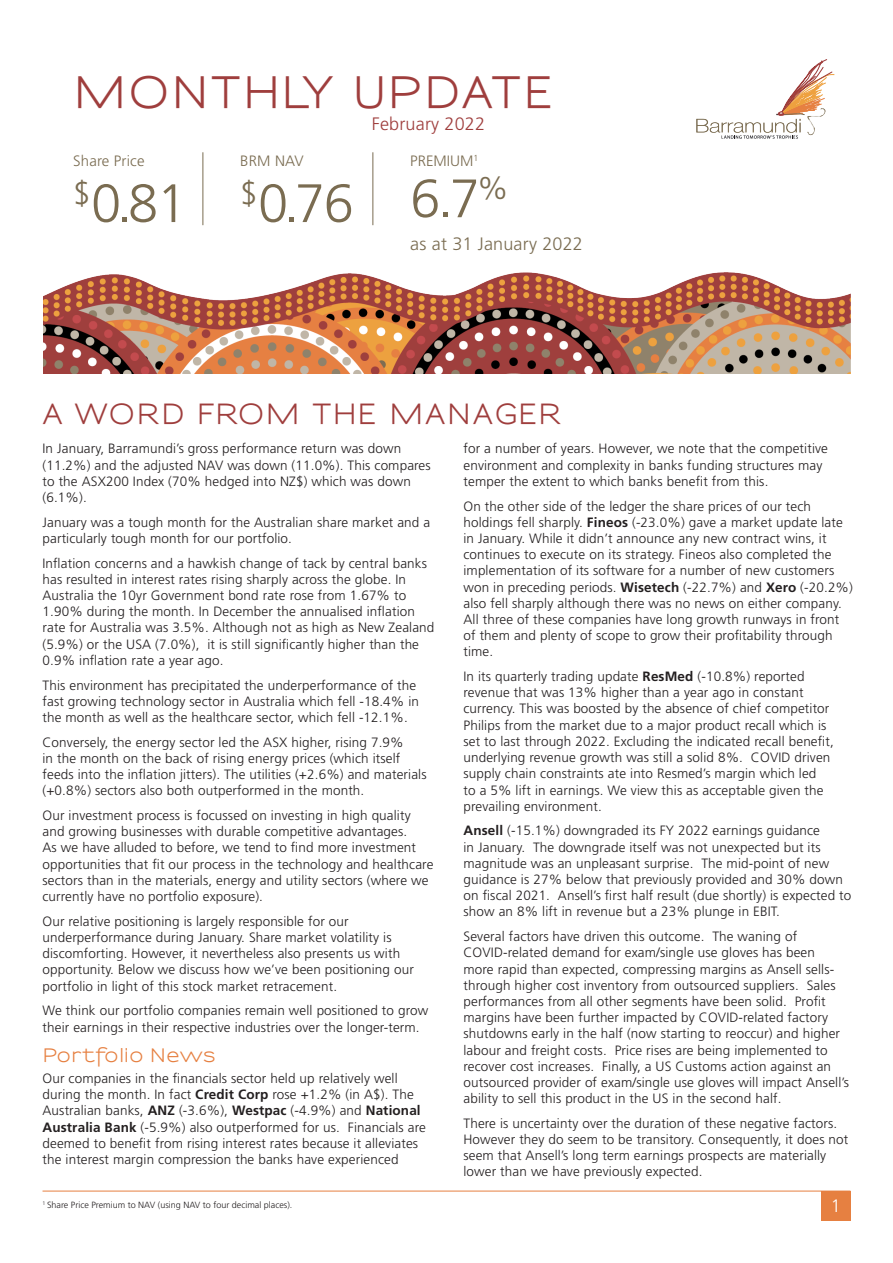
<style>
.page{position:relative;width:893px;height:1263px;background:#fff}
.page>*{position:absolute;margin:0;border:0;box-sizing:border-box;transform-origin:0 0}
.t1{font:300 54px "Frutiger LT Std";color:#7a6c51}
.t2{font:700 42px "Sansumi";letter-spacing:.055em;color:#9f3e3d}
.t3{font:700 27px "Sansumi";letter-spacing:.06em;color:#9f3e3d}
.t4{font:300 18px "Frutiger LT Std";letter-spacing:.01em;color:#7a6c51}
.t5{font:700 18px "Sansumi";letter-spacing:.05em;color:#e68041}
.t6{font:300 18px "Frutiger LT Std";letter-spacing:.01em;color:#9f3e3d}
.t7{font:300 18px "Frutiger LT Std";color:#fff}
.t8{font:300 15px "Frutiger LT Std";letter-spacing:.01em;color:#7a6c51}
.t9{font:300 13.5px/16.2px "Frutiger LT Std";letter-spacing:.01em;color:#231f20}
.t10{font:300 9px "Frutiger LT Std";color:#231f20}
.s1{font-weight:700}
</style>
<div class="page">
<hr style="left:43px;top:1191px;width:807px;height:1px;background:#e68041">
<div style="left:821px;top:1191px;width:29px;height:29px;background:#e68041"></div>
<img style="left:43px;top:74px;width:807px;height:299px">
<svg style="left:696px;top:59px;width:138px;height:80px"></svg>
<hr style="left:203px;top:152px;width:1px;height:73px;background:#7a6c51">
<hr style="left:372px;top:152px;width:1px;height:73px;background:#7a6c51">
<h2 class="t2" style="left:73px;top:70px;width:481px">MONTHLY UPDATE</h2>
<h3 class="t6" style="left:372px;top:114px;width:115px">February 2022</h3>
<p class="t8" style="left:240px;top:153px;width:65px">BRM NAV</p>
<h1 class="t1" style="left:240px;top:173px;width:115px"><sup>$</sup>0.76</h1>
<p class="t8" style="left:73px;top:152px;width:73px">Share Price</p>
<p class="t8" style="left:410px;top:153px;width:70px">PREMIUM<sup>1</sup></p>
<h1 class="t1" style="left:410px;top:168px;width:100px">6.7<sup>%</sup></h1>
<h3 class="t4" style="left:410px;top:233px;width:174px">as at 31 January 2022</h3>
<h1 class="t1" style="left:73px;top:173px;width:115px"><sup>$</sup>0.81</h1>
<h3 class="t3" style="left:44px;top:399px;width:517px">A WORD FROM THE MANAGER</h3>
<p class="t9" style="left:43px;top:441px;width:390px">In January, Barramundi’s gross performance return was down (11.2%) and the adjusted NAV was down (11.0%). This compares to the ASX200 Index (70% hedged into NZ$) which was down (6.1%).</p>
<p class="t9" style="left:43px;top:514px;width:389px">January was a tough month for the Australian share market and a particularly tough month for our portfolio.</p>
<p class="t9" style="left:43px;top:555px;width:393px">Inflation concerns and a hawkish change of tack by central banks has resulted in interest rates rising sharply across the globe. In Australia the 10yr Government bond rate rose from 1.67% to 1.90% during the month. In December the annualised inflation rate for Australia was 3.5%. Although not as high as New Zealand (5.9%) or the USA (7.0%), it is still significantly higher than the 0.9% inflation rate a year ago.</p>
<p class="t9" style="left:43px;top:677px;width:378px">This environment has precipitated the underperformance of the fast growing technology sector in Australia which fell -18.4% in the month as well as the healthcare sector, which fell -12.1%.</p>
<p class="t9" style="left:43px;top:734px;width:386px">Conversely, the energy sector led the ASX higher, rising 7.9%<br>in the month on the back of rising energy prices (which itself feeds into the inflation jitters). The utilities (+2.6%) and materials (+0.8%) sectors also both outperformed in the month.</p>
<p class="t9" style="left:43px;top:807px;width:392px">Our investment process is focussed on investing in high quality and growing businesses with durable competitive advantages.<br>As we have alluded to before, we tend to find more investment opportunities that fit our process in the technology and healthcare sectors than in the materials, energy and utility sectors (where we currently have no portfolio exposure).</p>
<p class="t9" style="left:43px;top:913px;width:373px">Our relative positioning is largely responsible for our underperformance during January. Share market volatility is discomforting. However, it nevertheless also presents us with opportunity. Below we discuss how we’ve been positioning our portfolio in light of this stock market retracement.</p>
<p class="t9" style="left:43px;top:1002px;width:387px;line-height:17.1px">We think our portfolio companies remain well positioned to grow their earnings in their respective industries over the longer-term.</p>
<h3 class="t5" style="left:43px;top:1046px;width:174px">Portfolio News</h3>
<p class="t9" style="left:43px;top:1070px;width:385px">Our companies in the financials sector held up relatively well during the month. In fact <span class="s1">Credit Corp</span> rose +1.2% (in A$). The Australian banks, <span class="s1">ANZ</span> (-3.6%), <span class="s1">Westpac</span> (-4.9%) and <span class="s1">National Australia Bank</span> (-5.9%) also outperformed for us. Financials are deemed to benefit from rising interest rates because it alleviates the interest margin compression the banks have experienced</p>
<p class="t9" style="left:463px;top:441px;width:366px">for a number of years. However, we note that the competitive environment and complexity in banks funding structures may temper the extent to which banks benefit from this.</p>
<p class="t9" style="left:463px;top:498px;width:391px">On the other side of the ledger the share prices of our tech holdings fell sharply. <span class="s1">Fineos</span> (-23.0%) gave a market update late in January. While it didn’t announce any new contract wins, it continues to execute on its strategy. Fineos also completed the implementation of its software for a number of new customers won in preceding periods. <span class="s1">Wisetech</span> (-22.7%) and <span class="s1">Xero</span> (-20.2%) also fell sharply although there was no news on either company.<br>All three of these companies have long growth runways in front of them and plenty of scope to grow their profitability through time.</p>
<p class="t9" style="left:463px;top:668px;width:372px">In its quarterly trading update <span class="s1">ResMed</span> (-10.8%) reported revenue that was 13% higher than a year ago in constant currency. This was boosted by the absence of chief competitor Philips from the market due to a major product recall which is set to last through 2022. Excluding the indicated recall benefit, underlying revenue growth was still a solid 8%. COVID driven supply chain constraints ate into Resmed’s margin which led<br>to a 5% lift in earnings. We view this as acceptable given the prevailing environment.</p>
<p class="t9" style="left:463px;top:823px;width:389px"><span class="s1">Ansell</span> (-15.1%) downgraded its FY 2022 earnings guidance<br>in January. The downgrade itself was not unexpected but its magnitude was an unpleasant surprise. The mid-point of new guidance is 27% below that previously provided and 30% down on fiscal 2021. Ansell’s first half result (due shortly) is expected to show an 8% lift in revenue but a 23% plunge in EBIT.</p>
<p class="t9" style="left:463px;top:928px;width:387px">Several factors have driven this outcome. The waning of COVID-related demand for exam/single use gloves has been<br>more rapid than expected, compressing margins as Ansell sells&shy;through higher cost inventory from outsourced suppliers. Sales performances from all other segments have been solid. Profit margins have been further impacted by COVID-related factory shutdowns early in the half (now starting to reoccur) and higher labour and freight costs. Price rises are being implemented to recover cost increases. Finally, a US Customs action against an outsourced provider of exam/single use gloves will impact Ansell’s ability to sell this product in the US in the second half.</p>
<p class="t9" style="left:463px;top:1115px;width:386px">There is uncertainty over the duration of these negative factors.<br>However they do seem to be transitory. Consequently, it does not seem that Ansell’s long term earnings prospects are materially lower than we have previously expected.</p>
<p class="t10" style="left:43px;top:1200px;width:251px"><sup>1</sup> Share Price Premium to NAV (using NAV to four decimal places).</p>
<h3 class="t7" style="left:831px;top:1196px;width:12px">1</h3>
</div>
